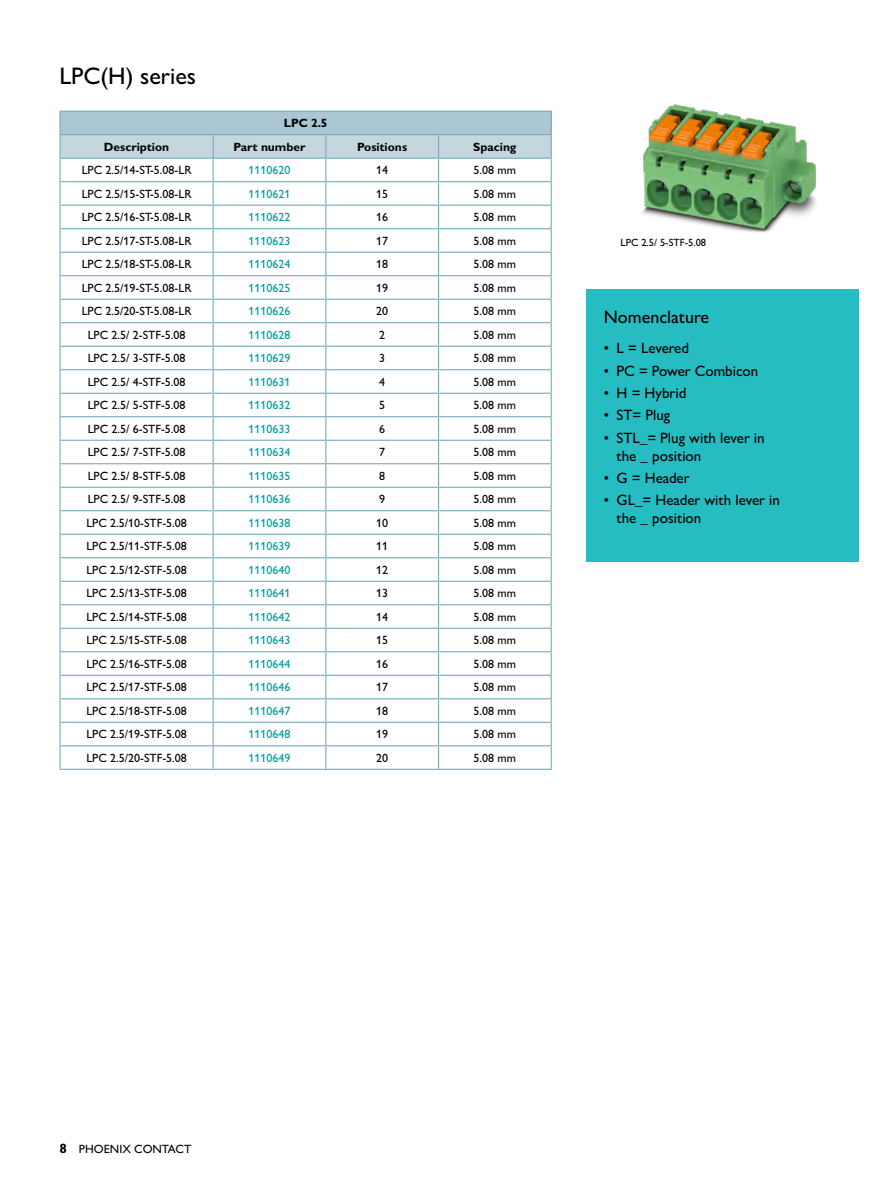
<style>
.page{position:relative;width:893px;height:1187px;background:#fff}
.page>*{position:absolute;margin:0;border:0;box-sizing:border-box;transform-origin:0 0}
.t1{font:24px "Px C Gill Alt One";color:#000}
.t2{font:18px "Px C Gill Alt One";color:#000}
.t3{font:15px/18px "Px C Gill Alt One";color:#000}
.t4{font:12px "Px C Gill Alt One";color:#000}
.t5{font:12px "Px C Gill Alt One";color:#0099a1}
.t6{font:700 12px "Px C Gill Alt One";color:#000}
.t7{font:10.5px "Px C Gill Alt One";color:#000}
.s1{font-weight:700;font-size:13.5px}
</style>
<div class="page">
<hr style="left:60px;top:111px;width:153px;height:1px;background:#76abbd">
<hr style="left:213px;top:111px;width:113px;height:1px;background:#76abbd">
<hr style="left:326px;top:111px;width:113px;height:1px;background:#76abbd">
<hr style="left:439px;top:111px;width:113px;height:1px;background:#76abbd">
<svg style="left:60px;top:112px;width:492px;height:656px"></svg>
<hr style="left:60px;top:768px;width:153px;height:1px;background:#76abbd">
<hr style="left:213px;top:768px;width:113px;height:1px;background:#76abbd">
<hr style="left:326px;top:768px;width:113px;height:1px;background:#76abbd">
<hr style="left:439px;top:768px;width:113px;height:1px;background:#76abbd">
<img style="left:642px;top:104px;width:174px;height:129px">
<div style="left:587px;top:289px;width:272px;height:272px;background:#25bdc2"></div>
<h1 class="t1" style="left:60px;top:62px;width:138px">LPC(H) series</h1>
<p class="t6" style="left:284px;top:115px;width:45px">LPC 2.5</p>
<p class="t6" style="left:104px;top:139px;width:67px">Description</p>
<p class="t6" style="left:233px;top:139px;width:74px">Part number</p>
<p class="t6" style="left:357px;top:139px;width:51px">Positions</p>
<p class="t6" style="left:473px;top:139px;width:45px">Spacing</p>
<p class="t4" style="left:82px;top:163px;width:111px">LPC 2.5/14-ST-5.08-LR</p>
<p class="t5" style="left:248px;top:163px;width:43px">1110620</p>
<p class="t4" style="left:376px;top:163px;width:13px">14</p>
<p class="t4" style="left:474px;top:163px;width:44px">5.08 mm</p>
<p class="t4" style="left:82px;top:186px;width:111px">LPC 2.5/15-ST-5.08-LR</p>
<p class="t5" style="left:248px;top:186px;width:43px">1110621</p>
<p class="t4" style="left:376px;top:186px;width:13px">15</p>
<p class="t4" style="left:474px;top:186px;width:44px">5.08 mm</p>
<p class="t4" style="left:82px;top:210px;width:111px">LPC 2.5/16-ST-5.08-LR</p>
<p class="t5" style="left:248px;top:210px;width:43px">1110622</p>
<p class="t4" style="left:376px;top:210px;width:13px">16</p>
<p class="t4" style="left:474px;top:210px;width:44px">5.08 mm</p>
<p class="t4" style="left:82px;top:233px;width:111px">LPC 2.5/17-ST-5.08-LR</p>
<p class="t5" style="left:248px;top:233px;width:43px">1110623</p>
<p class="t4" style="left:376px;top:233px;width:13px">17</p>
<p class="t4" style="left:474px;top:233px;width:44px">5.08 mm</p>
<p class="t4" style="left:82px;top:257px;width:111px">LPC 2.5/18-ST-5.08-LR</p>
<p class="t5" style="left:248px;top:257px;width:43px">1110624</p>
<p class="t4" style="left:376px;top:257px;width:13px">18</p>
<p class="t4" style="left:474px;top:257px;width:44px">5.08 mm</p>
<p class="t4" style="left:82px;top:280px;width:111px">LPC 2.5/19-ST-5.08-LR</p>
<p class="t5" style="left:248px;top:280px;width:43px">1110625</p>
<p class="t4" style="left:376px;top:280px;width:13px">19</p>
<p class="t4" style="left:474px;top:280px;width:44px">5.08 mm</p>
<p class="t4" style="left:82px;top:304px;width:111px">LPC 2.5/20-ST-5.08-LR</p>
<p class="t5" style="left:248px;top:304px;width:43px">1110626</p>
<p class="t4" style="left:376px;top:304px;width:13px">20</p>
<p class="t4" style="left:474px;top:304px;width:44px">5.08 mm</p>
<p class="t4" style="left:88px;top:327px;width:99px">LPC 2.5/ 2-STF-5.08</p>
<p class="t5" style="left:248px;top:327px;width:43px">1110628</p>
<p class="t4" style="left:379px;top:327px;width:7px">2</p>
<p class="t4" style="left:474px;top:327px;width:44px">5.08 mm</p>
<p class="t4" style="left:88px;top:351px;width:99px">LPC 2.5/ 3-STF-5.08</p>
<p class="t5" style="left:248px;top:351px;width:43px">1110629</p>
<p class="t4" style="left:379px;top:351px;width:7px">3</p>
<p class="t4" style="left:474px;top:351px;width:44px">5.08 mm</p>
<p class="t4" style="left:88px;top:374px;width:99px">LPC 2.5/ 4-STF-5.08</p>
<p class="t5" style="left:248px;top:374px;width:43px">1110631</p>
<p class="t4" style="left:379px;top:374px;width:7px">4</p>
<p class="t4" style="left:474px;top:374px;width:44px">5.08 mm</p>
<p class="t4" style="left:88px;top:398px;width:99px">LPC 2.5/ 5-STF-5.08</p>
<p class="t5" style="left:248px;top:398px;width:43px">1110632</p>
<p class="t4" style="left:379px;top:398px;width:7px">5</p>
<p class="t4" style="left:474px;top:398px;width:44px">5.08 mm</p>
<p class="t4" style="left:88px;top:421px;width:99px">LPC 2.5/ 6-STF-5.08</p>
<p class="t5" style="left:248px;top:421px;width:43px">1110633</p>
<p class="t4" style="left:379px;top:421px;width:7px">6</p>
<p class="t4" style="left:474px;top:421px;width:44px">5.08 mm</p>
<p class="t4" style="left:88px;top:445px;width:99px">LPC 2.5/ 7-STF-5.08</p>
<p class="t5" style="left:248px;top:445px;width:43px">1110634</p>
<p class="t4" style="left:379px;top:445px;width:7px">7</p>
<p class="t4" style="left:474px;top:445px;width:44px">5.08 mm</p>
<p class="t4" style="left:88px;top:468px;width:99px">LPC 2.5/ 8-STF-5.08</p>
<p class="t5" style="left:248px;top:468px;width:43px">1110635</p>
<p class="t4" style="left:379px;top:468px;width:7px">8</p>
<p class="t4" style="left:474px;top:468px;width:44px">5.08 mm</p>
<p class="t4" style="left:88px;top:492px;width:99px">LPC 2.5/ 9-STF-5.08</p>
<p class="t5" style="left:248px;top:492px;width:43px">1110636</p>
<p class="t4" style="left:379px;top:492px;width:7px">9</p>
<p class="t4" style="left:474px;top:492px;width:44px">5.08 mm</p>
<p class="t4" style="left:86px;top:515px;width:102px">LPC 2.5/10-STF-5.08</p>
<p class="t5" style="left:248px;top:515px;width:43px">1110638</p>
<p class="t4" style="left:376px;top:515px;width:13px">10</p>
<p class="t4" style="left:474px;top:515px;width:44px">5.08 mm</p>
<p class="t4" style="left:86px;top:539px;width:102px">LPC 2.5/11-STF-5.08</p>
<p class="t5" style="left:248px;top:539px;width:43px">1110639</p>
<p class="t4" style="left:376px;top:539px;width:13px">11</p>
<p class="t4" style="left:474px;top:539px;width:44px">5.08 mm</p>
<p class="t4" style="left:86px;top:562px;width:102px">LPC 2.5/12-STF-5.08</p>
<p class="t5" style="left:248px;top:562px;width:43px">1110640</p>
<p class="t4" style="left:376px;top:562px;width:13px">12</p>
<p class="t4" style="left:474px;top:562px;width:44px">5.08 mm</p>
<p class="t4" style="left:86px;top:586px;width:102px">LPC 2.5/13-STF-5.08</p>
<p class="t5" style="left:248px;top:586px;width:43px">1110641</p>
<p class="t4" style="left:376px;top:586px;width:13px">13</p>
<p class="t4" style="left:474px;top:586px;width:44px">5.08 mm</p>
<p class="t4" style="left:86px;top:609px;width:102px">LPC 2.5/14-STF-5.08</p>
<p class="t5" style="left:248px;top:609px;width:43px">1110642</p>
<p class="t4" style="left:376px;top:609px;width:13px">14</p>
<p class="t4" style="left:474px;top:609px;width:44px">5.08 mm</p>
<p class="t4" style="left:86px;top:633px;width:102px">LPC 2.5/15-STF-5.08</p>
<p class="t5" style="left:248px;top:633px;width:43px">1110643</p>
<p class="t4" style="left:376px;top:633px;width:13px">15</p>
<p class="t4" style="left:474px;top:633px;width:44px">5.08 mm</p>
<p class="t4" style="left:86px;top:656px;width:102px">LPC 2.5/16-STF-5.08</p>
<p class="t5" style="left:248px;top:656px;width:43px">1110644</p>
<p class="t4" style="left:376px;top:656px;width:13px">16</p>
<p class="t4" style="left:474px;top:656px;width:44px">5.08 mm</p>
<p class="t4" style="left:86px;top:680px;width:102px">LPC 2.5/17-STF-5.08</p>
<p class="t5" style="left:248px;top:680px;width:43px">1110646</p>
<p class="t4" style="left:376px;top:680px;width:13px">17</p>
<p class="t4" style="left:474px;top:680px;width:44px">5.08 mm</p>
<p class="t4" style="left:86px;top:703px;width:102px">LPC 2.5/18-STF-5.08</p>
<p class="t5" style="left:248px;top:703px;width:43px">1110647</p>
<p class="t4" style="left:376px;top:703px;width:13px">18</p>
<p class="t4" style="left:474px;top:703px;width:44px">5.08 mm</p>
<p class="t4" style="left:86px;top:727px;width:102px">LPC 2.5/19-STF-5.08</p>
<p class="t5" style="left:248px;top:727px;width:43px">1110648</p>
<p class="t4" style="left:376px;top:727px;width:13px">19</p>
<p class="t4" style="left:474px;top:727px;width:44px">5.08 mm</p>
<p class="t4" style="left:86px;top:750px;width:102px">LPC 2.5/20-STF-5.08</p>
<p class="t5" style="left:248px;top:750px;width:43px">1110649</p>
<p class="t4" style="left:376px;top:750px;width:13px">20</p>
<p class="t4" style="left:474px;top:750px;width:44px">5.08 mm</p>
<p class="t7" style="left:620px;top:236px;width:87px">LPC 2.5/ 5-STF-5.08</p>
<h2 class="t2" style="left:604px;top:306px;width:107px">Nomenclature</h2>
<p class="t3" style="left:604px;top:339px;width:87px">• L = Levered</p>
<p class="t3" style="left:604px;top:361px;width:156px">• PC = Power Combicon</p>
<p class="t3" style="left:604px;top:384px;width:84px">• H = Hybrid</p>
<p class="t3" style="left:604px;top:406px;width:68px">• ST= Plug</p>
<p class="t3" style="left:617px;top:428px;width:150px;text-indent:-13px">• STL_= Plug with lever in the _ position</p>
<p class="t3" style="left:604px;top:468px;width:87px">• G = Header</p>
<p class="t3" style="left:617px;top:491px;width:165px;text-indent:-13px">• GL_= Header with lever in the _ position</p>
<p class="t4" style="left:60px;top:1141px;width:133px"><span class="s1">8</span> PHOENIX CONTACT</p>
</div>
